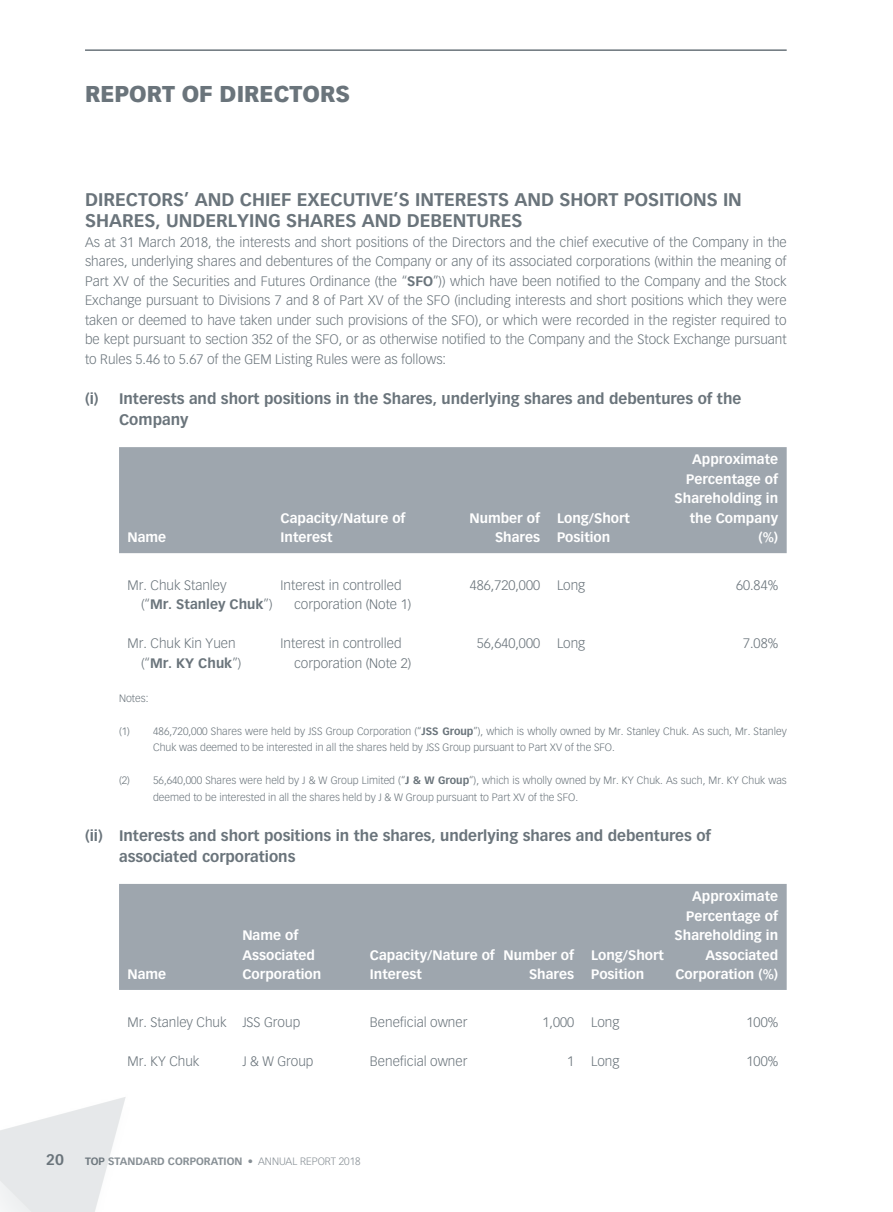
<style>
.page{position:relative;width:893px;height:1212px;background:#fff}
.page>*{position:absolute;margin:0;border:0;box-sizing:border-box;transform-origin:0 0}
.t1{font:900 22.5px "Vectora LT Std";color:#6a747b}
._01_H1{font:700 18px/21px "Vectora LT Std";color:#6a747b}
._02_H2{font:700 15px/21px "Vectora LT Std";color:#6a747b}
._00_txt{font:300 13.5px/19.5px "Vectora LT Std";color:#6a747b;text-align:justify}
._50_Table_txt{font:700 13.5px/19.5px "Vectora LT Std";color:#fff}
._50_Table_txt-2{font:300 13.5px "Vectora LT Std";color:#6a747b}
._50_Table_txt-3{font:700 13.5px "Vectora LT Std";color:#6a747b}
._06_Notes{font:300 10.5px/16.5px "Vectora LT Std";color:#6a747b}
.t2{font:700 10.5px "Vectora LT Std";color:#6a747b}
.s1{font-weight:700}
.s2{font-weight:300}
</style>
<div class="page">
<hr style="left:85px;top:49px;width:702px;height:2px;background:#6a747b">
<div style="left:119px;top:447px;width:668px;height:106px;background:#9ea6ae"></div>
<div style="left:119px;top:884px;width:668px;height:106px;background:#9ea6ae"></div>
<h1 class="t1" style="left:85px;top:79px;width:267px">REPORT OF DIRECTORS</h1>
<p class="_01_H1" style="left:85px;top:189px;width:658px">DIRECTORS’ AND CHIEF EXECUTIVE’S INTERESTS AND SHORT POSITIONS IN<br>SHARES, UNDERLYING SHARES AND DEBENTURES</p>
<p class="_00_txt" style="left:85px;top:232px;width:703px">As at 31 March 2018, the interests and short positions of the Directors and the chief executive of the Company in the shares, underlying shares and debentures of the Company or any of its associated corporations (within the meaning of Part XV of the Securities and Futures Ordinance (the “<span class="s1">SFO</span>”)) which have been notified to the Company and the Stock Exchange pursuant to Divisions 7 and 8 of Part XV of the SFO (including interests and short positions which they were taken or deemed to have taken under such provisions of the SFO), or which were recorded in the register required to be kept pursuant to section 352 of the SFO, or as otherwise notified to the Company and the Stock Exchange pursuant to Rules 5.46 to 5.67 of the GEM Listing Rules were as follows:</p>
<p class="_02_H2" style="left:119px;top:388px;width:624px;text-indent:-34px">(i) Interests and short positions in the Shares, underlying shares and debentures of the<br>Company</p>
<p class="_50_Table_txt" style="left:128px;top:528px;width:40px">Name</p>
<p class="_50_Table_txt" style="left:281px;top:508px;width:126px">Capacity/Nature of<br>Interest</p>
<p class="_50_Table_txt" style="left:470px;top:508px;width:72px">Number of</p>
<p class="_50_Table_txt" style="left:495px;top:528px;width:46px">Shares</p>
<p class="_50_Table_txt" style="left:557px;top:508px;width:75px">Long/Short</p>
<p class="_50_Table_txt" style="left:557px;top:528px;width:55px">Position</p>
<p class="_50_Table_txt" style="left:692px;top:450px;width:87px">Approximate</p>
<p class="_50_Table_txt" style="left:686px;top:469px;width:93px">Percentage of</p>
<p class="_50_Table_txt" style="left:675px;top:489px;width:105px">Shareholding in</p>
<p class="_50_Table_txt" style="left:690px;top:508px;width:90px">the Company</p>
<p class="_50_Table_txt" style="left:758px;top:528px;width:21px">(%)</p>
<p class="_50_Table_txt-2" style="left:128px;top:577px;width:101px">Mr. Chuk Stanley</p>
<p class="_50_Table_txt-3" style="left:141px;top:596px;width:133px"><span class="s2">(“</span>Mr. Stanley Chuk<span class="s2">”)</span></p>
<p class="_50_Table_txt-2" style="left:281px;top:577px;width:123px">Interest in controlled</p>
<p class="_50_Table_txt-2" style="left:294px;top:597px;width:119px">corporation (Note 1)</p>
<p class="_50_Table_txt-2" style="left:128px;top:636px;width:110px">Mr. Chuk Kin Yuen</p>
<p class="_50_Table_txt-3" style="left:141px;top:655px;width:102px"><span class="s2">(“</span>Mr. KY Chuk<span class="s2">”)</span></p>
<p class="_50_Table_txt-2" style="left:281px;top:636px;width:123px">Interest in controlled</p>
<p class="_50_Table_txt-2" style="left:294px;top:655px;width:119px">corporation (Note 2)</p>
<p class="_50_Table_txt-2" style="left:470px;top:577px;width:72px">486,720,000</p>
<p class="_50_Table_txt-2" style="left:557px;top:577px;width:30px">Long</p>
<p class="_50_Table_txt-2" style="left:736px;top:577px;width:44px">60.84%</p>
<p class="_50_Table_txt-2" style="left:477px;top:636px;width:65px">56,640,000</p>
<p class="_50_Table_txt-2" style="left:557px;top:636px;width:30px">Long</p>
<p class="_50_Table_txt-2" style="left:743px;top:636px;width:37px">7.08%</p>
<p class="_06_Notes" style="left:119px;top:690px;width:31px">Notes:</p>
<p class="_06_Notes" style="left:153px;top:723px;width:635px;text-indent:-34px">(1) 486,720,000 Shares were held by JSS Group Corporation (“<span class="s1">JSS Group</span>”), which is wholly owned by Mr. Stanley Chuk. As such, Mr. Stanley<br>Chuk was deemed to be interested in all the shares held by JSS Group pursuant to Part XV of the SFO.</p>
<p class="_06_Notes" style="left:153px;top:772px;width:635px;text-indent:-34px">(2) 56,640,000 Shares were held by J &amp; W Group Limited (“<span class="s1">J &amp; W Group</span>“), which is wholly owned by Mr. KY Chuk. As such, Mr. KY Chuk was deemed to be interested in all the shares held by J &amp; W Group pursuant to Part XV of the SFO.</p>
<p class="_02_H2" style="left:119px;top:825px;width:593px;text-indent:-34px">(ii) Interests and short positions in the shares, underlying shares and debentures of associated corporations</p>
<p class="_50_Table_txt" style="left:128px;top:964px;width:40px">Name</p>
<p class="_50_Table_txt" style="left:242px;top:925px;width:57px">Name of</p>
<p class="_50_Table_txt" style="left:242px;top:945px;width:74px">Associated</p>
<p class="_50_Table_txt" style="left:242px;top:964px;width:81px">Corporation</p>
<p class="_50_Table_txt" style="left:370px;top:945px;width:126px">Capacity/Nature of</p>
<p class="_50_Table_txt" style="left:370px;top:964px;width:53px">Interest</p>
<p class="_50_Table_txt" style="left:504px;top:945px;width:72px">Number of</p>
<p class="_50_Table_txt" style="left:529px;top:964px;width:46px">Shares</p>
<p class="_50_Table_txt" style="left:591px;top:945px;width:75px">Long/Short</p>
<p class="_50_Table_txt" style="left:591px;top:964px;width:55px">Position</p>
<p class="_50_Table_txt" style="left:692px;top:886px;width:87px">Approximate</p>
<p class="_50_Table_txt" style="left:686px;top:906px;width:93px">Percentage of</p>
<p class="_50_Table_txt" style="left:675px;top:925px;width:105px">Shareholding in</p>
<p class="_50_Table_txt" style="left:705px;top:945px;width:74px">Associated</p>
<p class="_50_Table_txt" style="left:675px;top:964px;width:104px">Corporation (%)</p>
<p class="_50_Table_txt-2" style="left:128px;top:1014px;width:101px">Mr. Stanley Chuk</p>
<p class="_50_Table_txt-2" style="left:242px;top:1014px;width:59px">JSS Group</p>
<p class="_50_Table_txt-2" style="left:370px;top:1014px;width:99px">Beneficial owner</p>
<p class="_50_Table_txt-2" style="left:542px;top:1014px;width:33px">1,000</p>
<p class="_50_Table_txt-2" style="left:591px;top:1014px;width:30px">Long</p>
<p class="_50_Table_txt-2" style="left:747px;top:1014px;width:33px">100%</p>
<p class="_50_Table_txt-2" style="left:128px;top:1053px;width:73px">Mr. KY Chuk</p>
<p class="_50_Table_txt-2" style="left:242px;top:1053px;width:73px">J &amp; W Group</p>
<p class="_50_Table_txt-2" style="left:370px;top:1053px;width:99px">Beneficial owner</p>
<p class="_50_Table_txt-2" style="left:567px;top:1053px;width:9px">1</p>
<p class="_50_Table_txt-2" style="left:591px;top:1053px;width:30px">Long</p>
<p class="_50_Table_txt-2" style="left:747px;top:1053px;width:33px">100%</p>
<p class="_02_H2" style="left:46px;top:1149px;width:19px">20</p>
<p class="t2" style="left:85px;top:1155px;width:277px">TOP STANDARD CORPORATION <span class="s2">• ANNUAL REPORT 2018</span></p>
</div>
